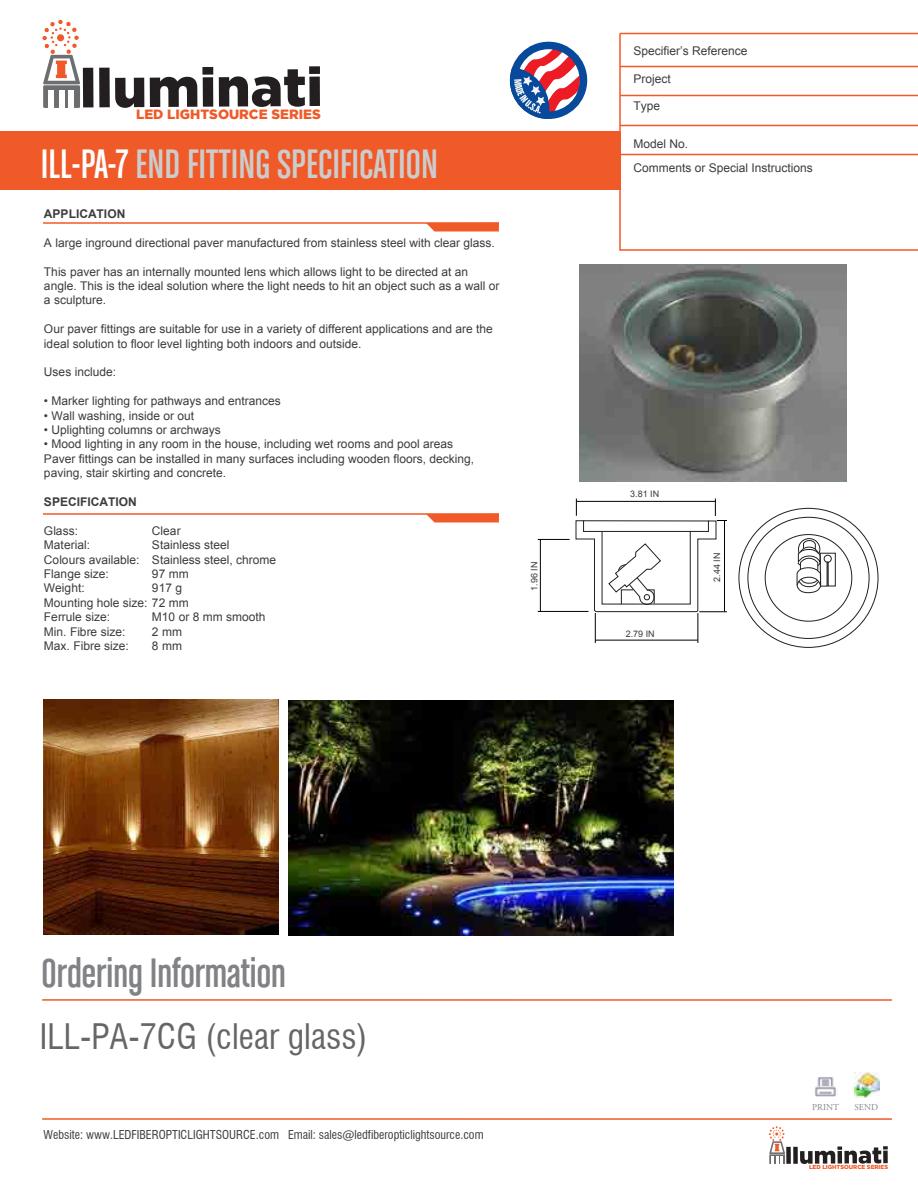
<style>
.page{position:relative;width:918px;height:1188px;background:#fff}
.page>*{position:absolute;margin:0;border:0;box-sizing:border-box;transform-origin:0 0}
.t1{font:43.5px "Chalet Comprime Cologne Sixty";color:#ccc}
.t2{font:43.5px "Chalet Comprime Cologne Sixty";color:#808285}
.t3{font:condensed 34.35px "Swiss 721 BT";color:#666}
.t4{font:900 13.35px "Gotham";color:#f05a28}
.t5{font:12px/14.4px "Arial";color:#3c3c3c}
.t6{font:condensed 12px "Swiss 721 BT";color:#3d3d3d}
.t7{font:700 12px "Arial";color:#3c3c3c}
.t8{font:9px "Arial";color:#3c3c3c}
.t9{font:9px "Adobe Garamond Pro";color:#808285}
.t10{font:900 5.7px "Gotham";color:#f05a28}
.s1{color:#fff}
</style>
<div class="page">
<hr style="left:42px;top:999px;width:850px;height:2px;background:#f05a28">
<hr style="left:42px;top:1118px;width:850px;height:2px;background:#f05a28">
<div style="left:0;top:131px;width:620px;height:59px;background:#f05a28"></div>
<svg style="left:619px;top:32px;width:299px;height:219px"></svg>
<hr style="left:620px;top:33px;width:298px;height:1px;background:#f05a28">
<hr style="left:620px;top:66px;width:298px;height:1px;background:#f05a28">
<hr style="left:620px;top:95px;width:298px;height:1px;background:#f05a28">
<hr style="left:620px;top:125px;width:298px;height:1px;background:#f05a28">
<hr style="left:620px;top:154px;width:298px;height:1px;background:#f05a28">
<svg style="left:510px;top:42px;width:77px;height:77px"></svg>
<img style="left:815px;top:1077px;width:21px;height:20px">
<img style="left:854px;top:1072px;width:26px;height:25px">
<div style="left:83px;top:68px;width:10px;height:39px;background:#231f20"></div>
<div style="left:99px;top:68px;width:11px;height:39px;background:#231f20"></div>
<svg style="left:115px;top:78px;width:29px;height:30px"></svg>
<svg style="left:150px;top:67px;width:63px;height:40px"></svg>
<svg style="left:219px;top:66px;width:101px;height:41px"></svg>
<div style="left:43px;top:85px;width:37px;height:23px;background:#6d6e70"></div>
<svg style="left:42px;top:20px;width:38px;height:64px"></svg>
<div style="left:49px;top:90px;width:5px;height:22px;background:#fff"></div>
<div style="left:59px;top:90px;width:5px;height:22px;background:#fff"></div>
<div style="left:68px;top:90px;width:5px;height:22px;background:#fff"></div>
<hr style="left:43px;top:222px;width:456px;height:2px;background:#f05a28">
<svg style="left:426px;top:223px;width:73px;height:9px"></svg>
<hr style="left:43px;top:513px;width:456px;height:2px;background:#f05a28">
<svg style="left:426px;top:514px;width:73px;height:9px"></svg>
<div style="left:786px;top:1147px;width:5px;height:17px;background:#231f20"></div>
<div style="left:793px;top:1147px;width:5px;height:17px;background:#231f20"></div>
<svg style="left:800px;top:1146px;width:88px;height:18px"></svg>
<svg style="left:769px;top:1126px;width:16px;height:38px"></svg>
<img style="left:44px;top:699px;width:235px;height:235px">
<img style="left:288px;top:700px;width:386px;height:236px">
<hr style="left:540px;top:539px;width:1px;height:72px;background:#000">
<hr style="left:538px;top:539px;width:32px;height:1px;background:#000">
<hr style="left:538px;top:611px;width:51px;height:1px;background:#000">
<hr style="left:595px;top:640px;width:103px;height:1px;background:#000">
<hr style="left:595px;top:613px;width:1px;height:30px;background:#000">
<hr style="left:698px;top:613px;width:1px;height:30px;background:#000">
<svg style="left:575px;top:499px;width:152px;height:113px"></svg>
<svg style="left:796px;top:538px;width:40px;height:55px"></svg>
<div style="left:824px;top:555px;width:8px;height:8px;border:1px solid #231f20;border-radius:50%"></div>
<img style="left:579px;top:265px;width:267px;height:216px">
<p class="t4" style="left:136px;top:106px;width:186px">LED LIGHTSOURCE SERIES</p>
<h1 class="t1" style="left:41px;top:140px;width:399px"><span class="s1">ILL-PA-7</span> END FITTING SPECIFICATION</h1>
<p class="t7" style="left:44px;top:206px;width:83px">APPLICATION</p>
<p class="t5" style="left:44px;top:236px;width:452px">A large inground directional paver manufactured from stainless steel with clear glass.</p>
<p class="t5" style="left:44px;top:264px;width:457px">This paver has an internally mounted lens which allows light to be directed at an angle. This is the ideal solution where the light needs to hit an object such as a wall or a sculpture.</p>
<p class="t5" style="left:44px;top:322px;width:450px">Our paver fittings are suitable for use in a variety of different applications and are the ideal solution to floor level lighting both indoors and outside.</p>
<p class="t5" style="left:44px;top:365px;width:74px">Uses include:</p>
<p class="t5" style="left:44px;top:394px;width:238px">• Marker lighting for pathways and entrances</p>
<p class="t5" style="left:44px;top:408px;width:152px">• Wall washing, inside or out</p>
<p class="t5" style="left:44px;top:423px;width:178px">• Uplighting columns or archways</p>
<p class="t5" style="left:44px;top:437px;width:432px">• Mood lighting in any room in the house, including wet rooms and pool areas<br>Paver fittings can be installed in many surfaces including wooden floors, decking, paving, stair skirting and concrete.</p>
<p class="t7" style="left:44px;top:494px;width:94px">SPECIFICATION</p>
<p class="t5" style="left:44px;top:524px;width:36px">Glass:</p>
<p class="t5" style="left:152px;top:524px;width:30px">Clear</p>
<p class="t5" style="left:44px;top:538px;width:48px">Material:</p>
<p class="t5" style="left:44px;top:538px;width:234px;text-indent:108px">Stainless steel<br>Colours available: Stainless steel, chrome<br>Flange size:</p>
<p class="t5" style="left:152px;top:567px;width:38px">97 mm</p>
<p class="t5" style="left:44px;top:581px;width:146px;text-indent:108px">917 g<br>Mounting hole size: 72 mm<br>Ferrule size:</p>
<p class="t5" style="left:44px;top:581px;width:42px">Weight:</p>
<p class="t5" style="left:152px;top:610px;width:115px">M10 or 8 mm smooth</p>
<p class="t5" style="left:44px;top:624px;width:83px">Min. Fibre size:</p>
<p class="t5" style="left:152px;top:624px;width:31px">2 mm</p>
<p class="t5" style="left:44px;top:639px;width:86px">Max. Fibre size:</p>
<p class="t5" style="left:152px;top:639px;width:31px">8 mm</p>
<p class="t5" style="left:633px;top:44px;width:116px">Specifier’s Reference</p>
<p class="t5" style="left:633px;top:72px;width:39px">Project</p>
<p class="t5" style="left:633px;top:99px;width:28px">Type</p>
<p class="t5" style="left:633px;top:132px;width:181px;line-height:24px">Model No.<br>Comments or Special Instructions</p>
<p class="t8" style="left:630px;top:488px;width:31px">3.81 IN</p>
<p class="t8" style="left:528px;top:591px;width:31px;rotate:-90deg">1.96 IN</p>
<p class="t8" style="left:711px;top:582px;width:31px;rotate:-90deg">2.44 IN</p>
<p class="t8" style="left:626px;top:628px;width:31px">2.79 IN</p>
<h1 class="t2" style="left:42px;top:949px;width:246px">Ordering Information</h1>
<h2 class="t3" style="left:40px;top:1016px;width:329px">ILL-PA-7CG (clear glass)</h2>
<p class="t6" style="left:44px;top:1127px;width:442px">Website: www.LEDFIBEROPTICLIGHTSOURCE.com Email: sales@ledfiberopticlightsource.com</p>
<p class="t9" style="left:812px;top:1101px;width:28px">PRINT</p>
<p class="t9" style="left:854px;top:1101px;width:25px">SEND</p>
<p class="t10" style="left:809px;top:1163px;width:81px">LED LIGHTSOURCE SERIES</p>
</div>
